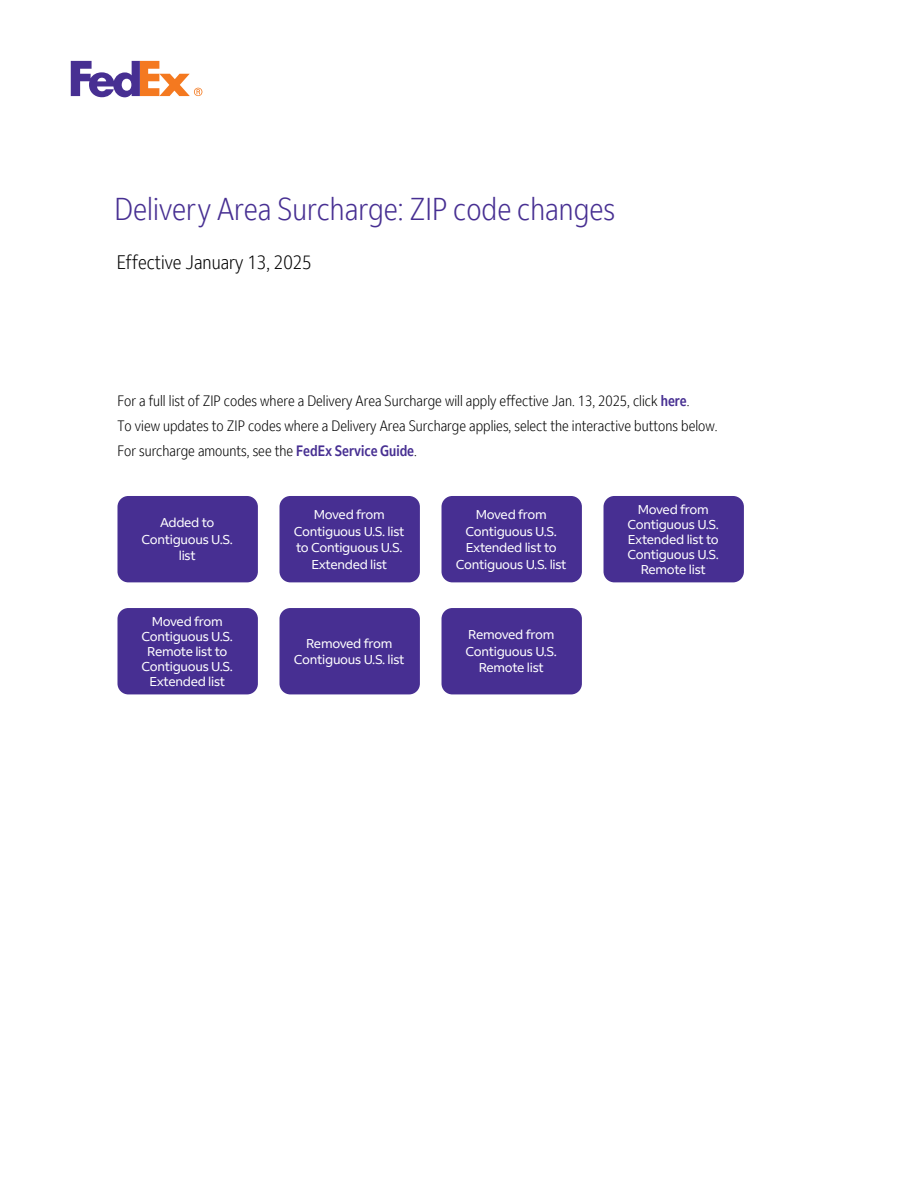
<style>
.page{position:relative;width:918px;height:1188px;background:#fff}
.page>*{position:absolute;margin:0;border:0;box-sizing:border-box;transform-origin:0 0}
.t1{font:300 condensed 31.5px "Fed Ex Sans";color:#472f92}
.t2{font:300 condensed 19.5px "Fed Ex Sans";color:#000}
.t3{font:300 condensed 15px/24.8px "Fed Ex Sans";color:#000}
.t4{font:12.75px/16.5px "Fed Ex Sans";letter-spacing:-.02em;color:#fff;text-align:center}
.s1{font-weight:500;color:#472f92}
</style>
<div class="page">
<div style="left:117px;top:496px;width:141px;height:86px;background:#472f92;border-radius:11px"></div>
<div style="left:117px;top:608px;width:141px;height:86px;background:#472f92;border-radius:11px"></div>
<div style="left:442px;top:496px;width:140px;height:86px;background:#472f92;border-radius:11px"></div>
<div style="left:442px;top:608px;width:140px;height:86px;background:#472f92;border-radius:11px"></div>
<div style="left:280px;top:496px;width:140px;height:86px;background:#472f92;border-radius:11px"></div>
<div style="left:280px;top:608px;width:140px;height:86px;background:#472f92;border-radius:11px"></div>
<div style="left:604px;top:496px;width:140px;height:86px;background:#472f92;border-radius:11px"></div>
<svg style="left:71px;top:61px;width:131px;height:36px"></svg>
<h1 class="t1" style="left:114px;top:191px;width:502px">Delivery Area Surcharge: ZIP code changes</h1>
<h2 class="t2" style="left:117px;top:251px;width:196px">Effective January 13, 2025</h2>
<p class="t3" style="left:117px;top:389px;width:602px">For a full list of ZIP codes where a Delivery Area Surcharge will apply effective Jan. 13, 2025, click <span class="s1">here</span>.<br>To view updates to ZIP codes where a Delivery Area Surcharge applies, select the interactive buttons below.<br>For surcharge amounts, see the <span class="s1">FedEx Service Guide</span>.</p>
<p class="t4" style="left:142px;top:515px;width:93px">Added to<br>Contiguous U.S. list</p>
<p class="t4" style="left:142px;top:614px;width:93px;line-height:15px">Moved from<br>Contiguous U.S.<br>Remote list to<br>Contiguous U.S.<br>Extended list</p>
<p class="t4" style="left:294px;top:507px;width:112px">Moved from<br>Contiguous U.S. list to Contiguous U.S.<br>Extended list</p>
<p class="t4" style="left:294px;top:635px;width:112px">Removed from<br>Contiguous U.S. list</p>
<p class="t4" style="left:456px;top:507px;width:112px">Moved from<br>Contiguous U.S.<br>Extended list to<br>Contiguous U.S. list</p>
<p class="t4" style="left:466px;top:627px;width:93px">Removed from<br>Contiguous U.S.<br>Remote list</p>
<p class="t4" style="left:628px;top:502px;width:93px;line-height:15px">Moved from<br>Contiguous U.S.<br>Extended list to<br>Contiguous U.S.<br>Remote list</p>
</div>
